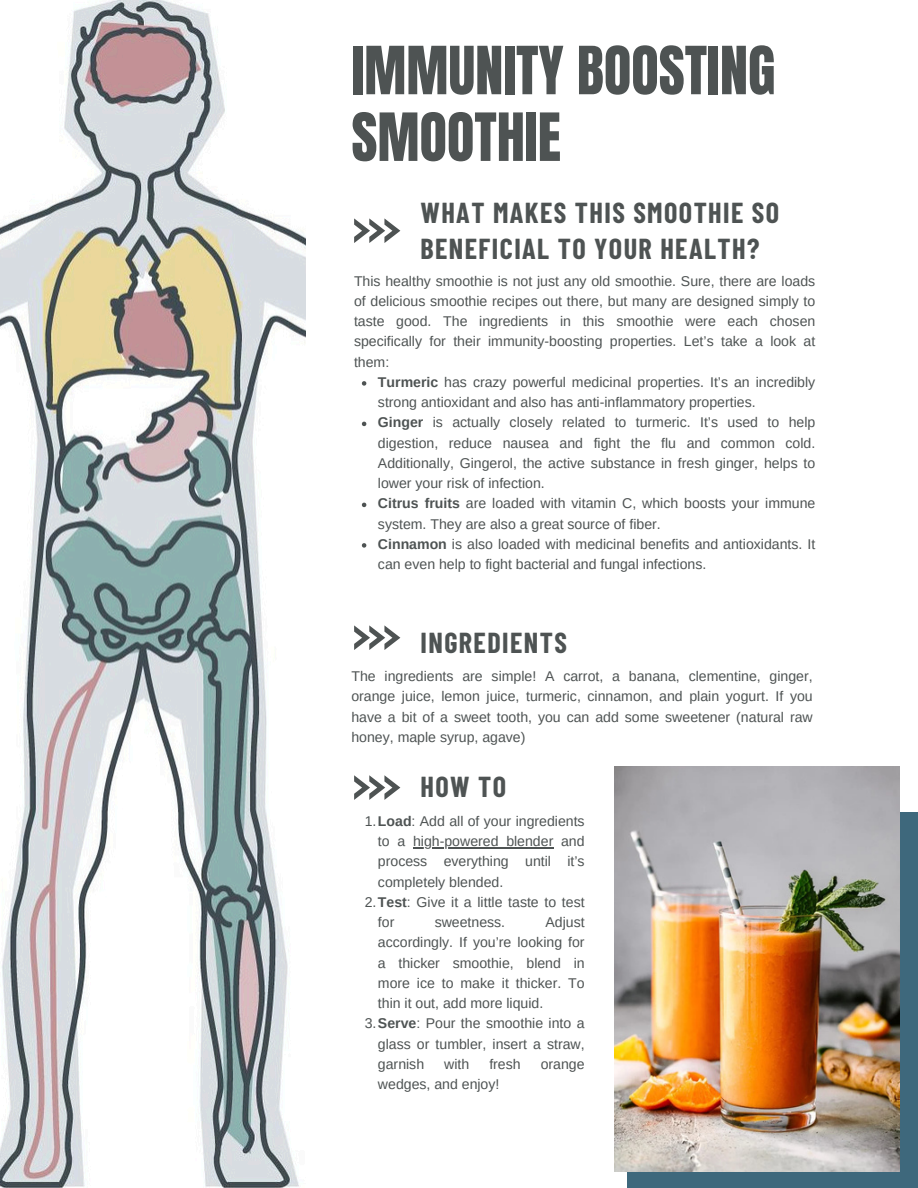
<style>
.page{position:relative;width:918px;height:1188px;background:#fff}
.page>*{position:absolute;margin:0;border:0;box-sizing:border-box;transform-origin:0 0}
.t1{font:56.4px/66.6px "Anton";color:#4e5353}
.t2{font:700 28.2px/36px "Barlow Condensed";letter-spacing:.05em;color:#4e5353}
.t3{font:14.1px/20.2px "Arimo";color:#4e5353;text-align:justify}
.s1{font-weight:700}
</style>
<div class="page">
<img style="left:0;top:0;width:306px;height:1188px">
<div style="left:627px;top:812px;width:291px;height:376px;background:#3e687c"></div>
<svg style="left:354px;top:218px;width:46px;height:25px"></svg>
<svg style="left:354px;top:625px;width:46px;height:25px"></svg>
<img style="left:615px;top:766px;width:284px;height:405px">
<svg style="left:362px;top:381px;width:4px;height:5px"></svg>
<svg style="left:362px;top:422px;width:4px;height:4px"></svg>
<svg style="left:362px;top:503px;width:4px;height:4px"></svg>
<svg style="left:362px;top:543px;width:4px;height:5px"></svg>
<svg style="left:354px;top:775px;width:46px;height:25px"></svg>
<hr style="left:413px;top:847px;width:140px;height:1px;background:#4e5353">
<p class="t1" style="left:351px;top:38px;width:425px">IMMUNITY BOOSTING<br>SMOOTHIE</p>
<p class="t2" style="left:421px;top:194px;width:360px">WHAT MAKES THIS SMOOTHIE SO<br>BENEFICIAL TO YOUR HEALTH?</p>
<p class="t3" style="left:354px;top:271px;width:463px">This healthy smoothie is not just any old smoothie. Sure, there are loads of delicious smoothie recipes out there, but many are designed simply to taste good. The ingredients in this smoothie were each chosen specifically for their immunity-boosting properties. Let’s take a look at them:</p>
<h2 class="t3" style="left:378px;top:372px;width:439px"><span class="s1">Turmeric</span> has crazy powerful medicinal properties. It’s an incredibly strong antioxidant and also has anti-inflammatory properties.</h2>
<p class="t3" style="left:378px;top:412px;width:439px"><span class="s1">Ginger</span> is actually closely related to turmeric. It’s used to help digestion, reduce nausea and fight the flu and common cold.<br>Additionally, Gingerol, the active substance in fresh ginger, helps to lower your risk of infection.</p>
<p class="t3" style="left:378px;top:493px;width:439px"><span class="s1">Citrus fruits</span> are loaded with vitamin C, which boosts your immune system. They are also a great source of fiber.</p>
<p class="t3" style="left:378px;top:534px;width:439px"><span class="s1">Cinnamon</span> is also loaded with medicinal benefits and antioxidants. It can even help to fight bacterial and fungal infections.</p>
<p class="t2" style="left:421px;top:623px;width:148px">INGREDIENTS</p>
<h2 class="t3" style="left:351px;top:666px;width:463px">The ingredients are simple! A carrot, a banana, clementine, ginger, orange juice, lemon juice, turmeric, cinnamon, and plain yogurt. If you have a bit of a sweet tooth, you can add some sweetener (natural raw honey, maple syrup, agave)</h2>
<p class="t2" style="left:421px;top:768px;width:87px">HOW TO</p>
<p class="t3" style="left:378px;top:811px;width:208px;text-indent:-13px">1.<span class="s1">Load</span>: Add all of your ingredients to a</p>
<h2 class="t3" style="left:413px;top:831px;width:173px">high-powered blender and</h2>
<h2 class="t3" style="left:378px;top:851px;width:208px">process everything until it’s</h2>
<h2 class="t3" style="left:378px;top:872px;width:127px">completely blended.</h2>
<h2 class="t3" style="left:365px;top:892px;width:221px">2.<span class="s1">Test</span>: Give it a little taste to test</h2>
<p class="t3" style="left:378px;top:912px;width:18px">for</p>
<p class="t3" style="left:435px;top:912px;width:72px">sweetness.</p>
<p class="t3" style="left:378px;top:912px;width:208px;text-indent:168px">Adjust accordingly. If you’re looking for a thicker smoothie, blend in more ice to make it thicker. To thin it out, add more liquid.</p>
<p class="t3" style="left:378px;top:1013px;width:208px;text-indent:-13px">3.<span class="s1">Serve</span>: Pour the smoothie into a glass or tumbler, insert a straw, garnish</p>
<p class="t3" style="left:444px;top:1054px;width:27px">with</p>
<p class="t3" style="left:489px;top:1054px;width:33px">fresh</p>
<p class="t3" style="left:541px;top:1054px;width:45px">orange</p>
<p class="t3" style="left:378px;top:1074px;width:123px">wedges, and enjoy!</p>
</div>
